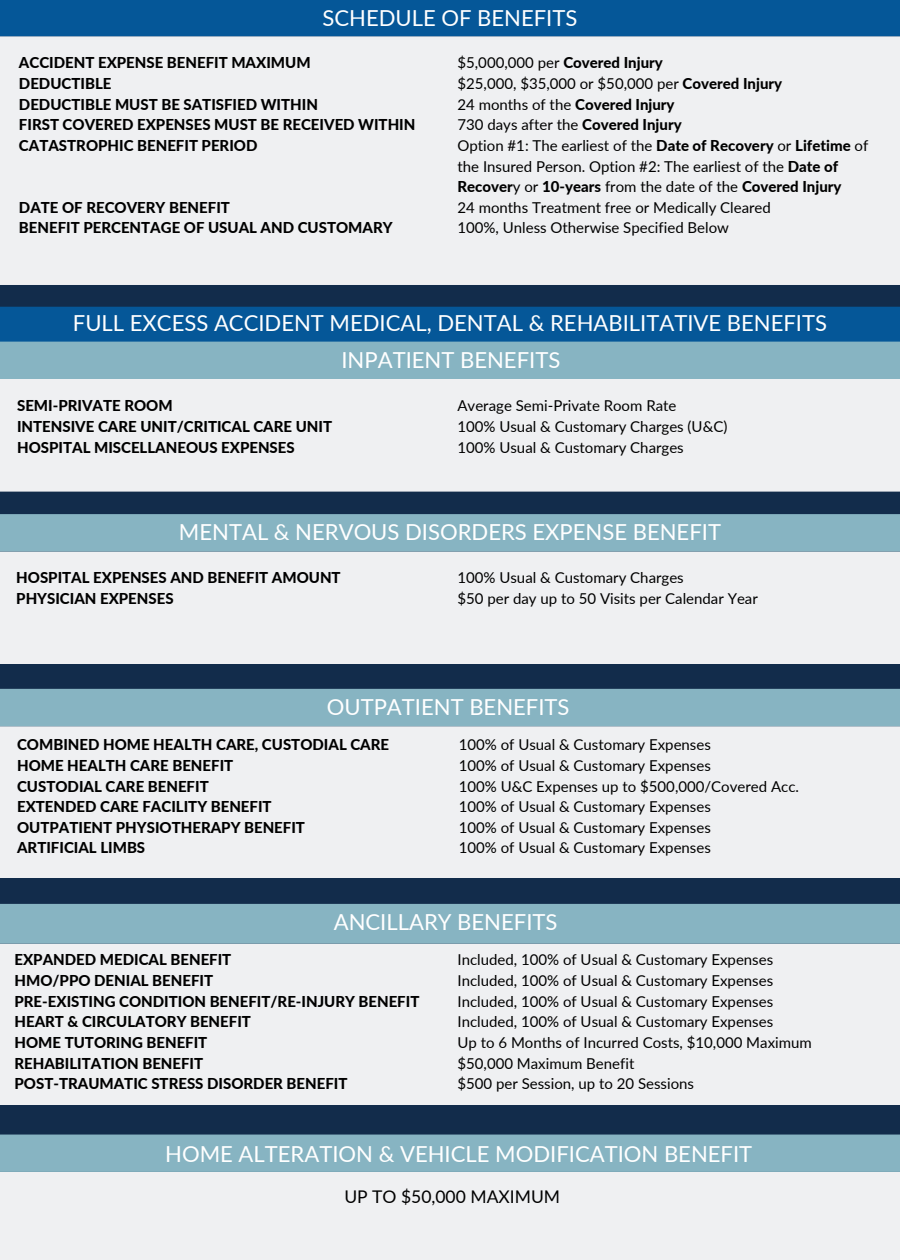
<style>
.page{position:relative;width:900px;height:1260px;background:#122c4b}
.page>*{position:absolute;margin:0;border:0;box-sizing:border-box;transform-origin:0 0}
.t1{font:22px "Lato";color:#fff}
.t2{font:17.5px "Lato";color:#000}
.t3{font:15px/20.5px "Lato";color:#000}
.t4{font:800 15px/20.5px "Lato";color:#000}
.s1{font-weight:800}
</style>
<div class="page">
<div style="left:0;top:36px;width:900px;height:249px;background:#eff0f2"></div>
<div style="left:0;top:0;width:900px;height:36px;background:#055798"></div>
<div style="left:0;top:379px;width:900px;height:113px;background:#eff0f2"></div>
<svg style="left:0;top:307px;width:900px;height:72px;background:#4887ad"></svg>
<div style="left:0;top:726px;width:900px;height:152px;background:#eff0f2"></div>
<div style="left:0;top:689px;width:900px;height:37px;background:#87b4c2"></div>
<div style="left:0;top:552px;width:900px;height:112px;background:#eff0f2"></div>
<div style="left:0;top:514px;width:900px;height:38px;background:#87b4c2"></div>
<div style="left:0;top:1172px;width:900px;height:88px;background:#eff0f2"></div>
<div style="left:0;top:1135px;width:900px;height:37px;background:#87b4c2"></div>
<div style="left:0;top:944px;width:900px;height:161px;background:#eff0f2"></div>
<div style="left:0;top:904px;width:900px;height:40px;background:#87b4c2"></div>
<h1 class="t1" style="left:322px;top:3px;width:257px">SCHEDULE OF BENEFITS</h1>
<p class="t4" style="left:19px;top:52px;width:398px">ACCIDENT EXPENSE BENEFIT MAXIMUM<br>DEDUCTIBLE<br>DEDUCTIBLE MUST BE SATISFIED WITHIN<br>FIRST COVERED EXPENSES MUST BE RECEIVED WITHIN<br>CATASTROPHIC BENEFIT PERIOD</p>
<p class="t4" style="left:19px;top:196px;width:375px">DATE OF RECOVERY BENEFIT<br>BENEFIT PERCENTAGE OF USUAL AND CUSTOMARY</p>
<p class="t3" style="left:458px;top:52px;width:412px">$5,000,000 per <span class="s1">Covered Injury<br></span>$25,000, $35,000 or $50,000 per <span class="s1">Covered Injury<br></span>24 months of the <span class="s1">Covered Injury<br></span>730 days after the <span class="s1">Covered Injury<br></span>Option #1: The earliest of the <span class="s1">Date of Recovery</span> or <span class="s1">Lifetime</span> of the Insured Person. Option #2: The earliest of the <span class="s1">Date of Recover</span>y or <span class="s1">10-years</span> from the date of the <span class="s1">Covered Injury<br></span>24 months Treatment free or Medically Cleared<br>100%, Unless Otherwise Specified Below</p>
<h1 class="t1" style="left:73px;top:307px;width:756px">FULL EXCESS ACCIDENT MEDICAL, DENTAL &amp; REHABILITATIVE BENEFITS</h1>
<h1 class="t1" style="left:341px;top:344px;width:220px">INPATIENT BENEFITS</h1>
<p class="t4" style="left:17px;top:395px;width:317px">SEMI-PRIVATE ROOM<br>INTENSIVE CARE UNIT/CRITICAL CARE UNIT<br>HOSPITAL MISCELLANEOUS EXPENSES</p>
<p class="t3" style="left:458px;top:395px;width:271px">Average Semi-Private Room Rate<br>100% Usual &amp; Customary Charges (U&amp;C)<br>100% Usual &amp; Customary Charges</p>
<h1 class="t1" style="left:179px;top:516px;width:544px">MENTAL &amp; NERVOUS DISORDERS EXPENSE BENEFIT</h1>
<p class="t4" style="left:16px;top:567px;width:326px">HOSPITAL EXPENSES AND BENEFIT AMOUNT<br>PHYSICIAN EXPENSES</p>
<p class="t3" style="left:458px;top:567px;width:302px">100% Usual &amp; Customary Charges<br>$50 per day up to 50 Visits per Calendar Year</p>
<h1 class="t1" style="left:327px;top:691px;width:244px">OUTPATIENT BENEFITS</h1>
<p class="t4" style="left:17px;top:734px;width:374px">COMBINED HOME HEALTH CARE, CUSTODIAL CARE<br>HOME HEALTH CARE BENEFIT<br>CUSTODIAL CARE BENEFIT<br>EXTENDED CARE FACILITY BENEFIT<br>OUTPATIENT PHYSIOTHERAPY BENEFIT<br>ARTIFICIAL LIMBS</p>
<p class="t3" style="left:459px;top:734px;width:342px">100% of Usual &amp; Customary Expenses<br>100% of Usual &amp; Customary Expenses<br>100% U&amp;C Expenses up to $500,000/Covered Acc.<br>100% of Usual &amp; Customary Expenses<br>100% of Usual &amp; Customary Expenses<br>100% of Usual &amp; Customary Expenses</p>
<h1 class="t1" style="left:334px;top:906px;width:225px">ANCILLARY BENEFITS</h1>
<p class="t4" style="left:15px;top:949px;width:406px">EXPANDED MEDICAL BENEFIT<br>HMO/PPO DENIAL BENEFIT<br>PRE-EXISTING CONDITION BENEFIT/RE-INJURY BENEFIT<br>HEART &amp; CIRCULATORY BENEFIT<br>HOME TUTORING BENEFIT<br>REHABILITATION BENEFIT<br>POST-TRAUMATIC STRESS DISORDER BENEFIT</p>
<p class="t3" style="left:458px;top:949px;width:356px">Included, 100% of Usual &amp; Customary Expenses Included, 100% of Usual &amp; Customary Expenses Included, 100% of Usual &amp; Customary Expenses Included, 100% of Usual &amp; Customary Expenses<br>Up to 6 Months of Incurred Costs, $10,000 Maximum $50,000 Maximum Benefit<br>$500 per Session, up to 20 Sessions</p>
<h1 class="t1" style="left:165px;top:1138px;width:589px">HOME ALTERATION &amp; VEHICLE MODIFICATION BENEFIT</h1>
<p class="t2" style="left:344px;top:1185px;width:217px">UP TO $50,000 MAXIMUM</p>
</div>
